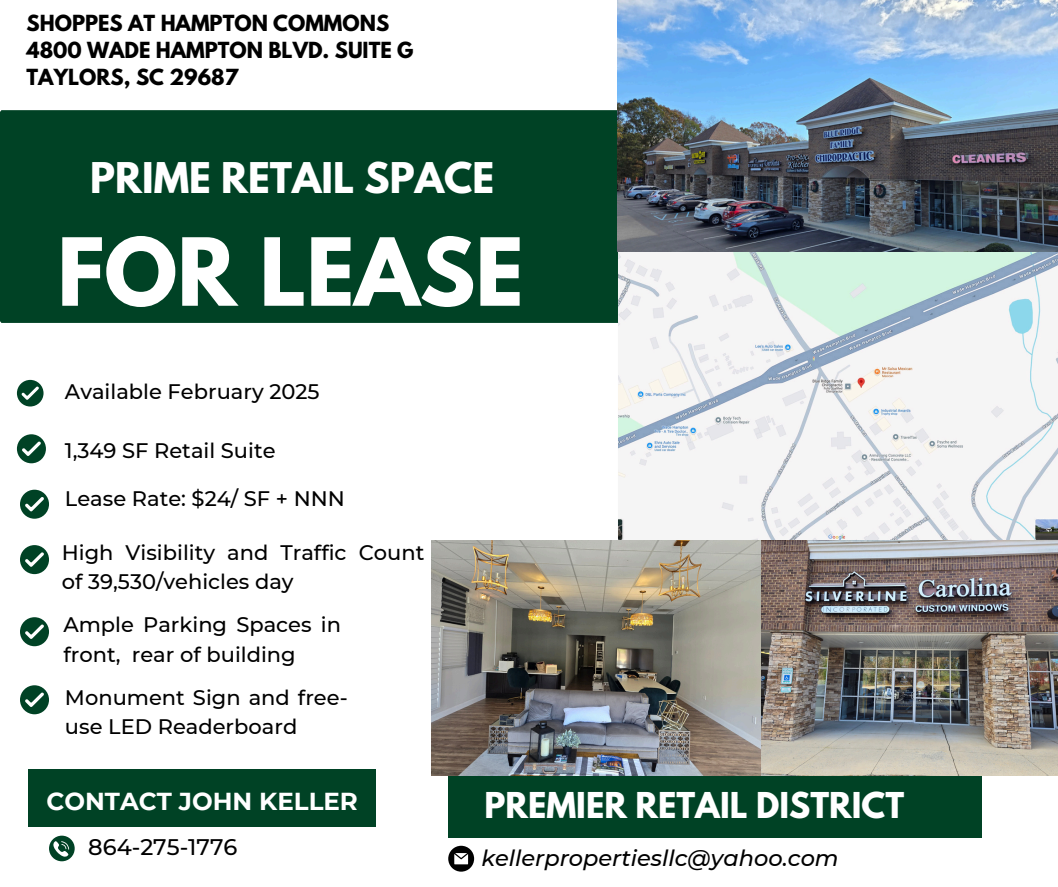
<style>
.page{position:relative;width:1058px;height:887px;background:#fff}
.page>*{position:absolute;margin:0;border:0;box-sizing:border-box;transform-origin:0 0}
.t1{font:700 83.1px "League Spartan";color:#fff}
.t2{font:700 37.5px "League Spartan";color:#fff}
.t3{font:700 31.5px "League Spartan";color:#fff}
.t4{font:700 24.45px "Montserrat";color:#fff}
.t5{font:italic 500 22.5px "Montserrat";color:#000}
.t6{font:500 22.5px "Montserrat";color:#000}
.t7{font:500 21px/29.2px "Montserrat";color:#000}
.t8{font:700 19.65px/27px "League Spartan";color:#000}
</style>
<div class="page">
<div style="left:0;top:110px;width:618px;height:213px;background:#004225"></div>
<svg style="left:49px;top:835px;width:26px;height:26px"></svg>
<div style="left:29px;top:768px;width:347px;height:58px;background:#004225"></div>
<div style="left:448px;top:775px;width:533px;height:62px;background:#004225"></div>
<svg style="left:17px;top:380px;width:27px;height:26px"></svg>
<svg style="left:20px;top:685px;width:29px;height:29px"></svg>
<svg style="left:20px;top:489px;width:29px;height:29px"></svg>
<svg style="left:17px;top:434px;width:29px;height:29px"></svg>
<svg style="left:20px;top:617px;width:29px;height:29px"></svg>
<svg style="left:448px;top:845px;width:26px;height:26px"></svg>
<img style="left:618px;top:240px;width:440px;height:305px;border-radius:7px">
<svg style="left:20px;top:545px;width:29px;height:29px"></svg>
<img style="left:618px;top:0;width:440px;height:251px">
<img style="left:432px;top:540px;width:626px;height:235px">
<p class="t8" style="left:27px;top:12px;width:364px">SHOPPES AT HAMPTON COMMONS</p>
<p class="t8" style="left:27px;top:39px;width:388px">4800 WADE HAMPTON BLVD. SUITE G<br>TAYLORS, SC 29687</p>
<p class="t2" style="left:90px;top:159px;width:405px">PRIME RETAIL SPACE</p>
<p class="t1" style="left:57px;top:231px;width:468px">FOR LEASE</p>
<h6 class="t7" style="left:65px;top:377px;width:256px">Available February 2025</h6>
<p class="t7" style="left:65px;top:435px;width:212px">1,349 SF Retail Suite</p>
<p class="t7" style="left:65px;top:483px;width:281px">Lease Rate: $24/ SF + NNN</p>
<p class="t7" style="left:62px;top:537px;width:364px">High Visibility and Traffic Count of 39,530/vehicles day</p>
<h6 class="t7" style="left:63px;top:610px;width:279px">Ample Parking Spaces in front, rear of building</h6>
<p class="t7" style="left:65px;top:682px;width:284px">Monument Sign and free&shy;use LED Readerboard</p>
<p class="t4" style="left:46px;top:786px;width:313px">CONTACT JOHN KELLER</p>
<h1 class="t6" style="left:88px;top:832px;width:151px">864-275-1776</h1>
<p class="t3" style="left:484px;top:789px;width:421px">PREMIER RETAIL DISTRICT</p>
<h2 class="t5" style="left:481px;top:844px;width:359px">kellerpropertiesllc@yahoo.com</h2>
</div>
